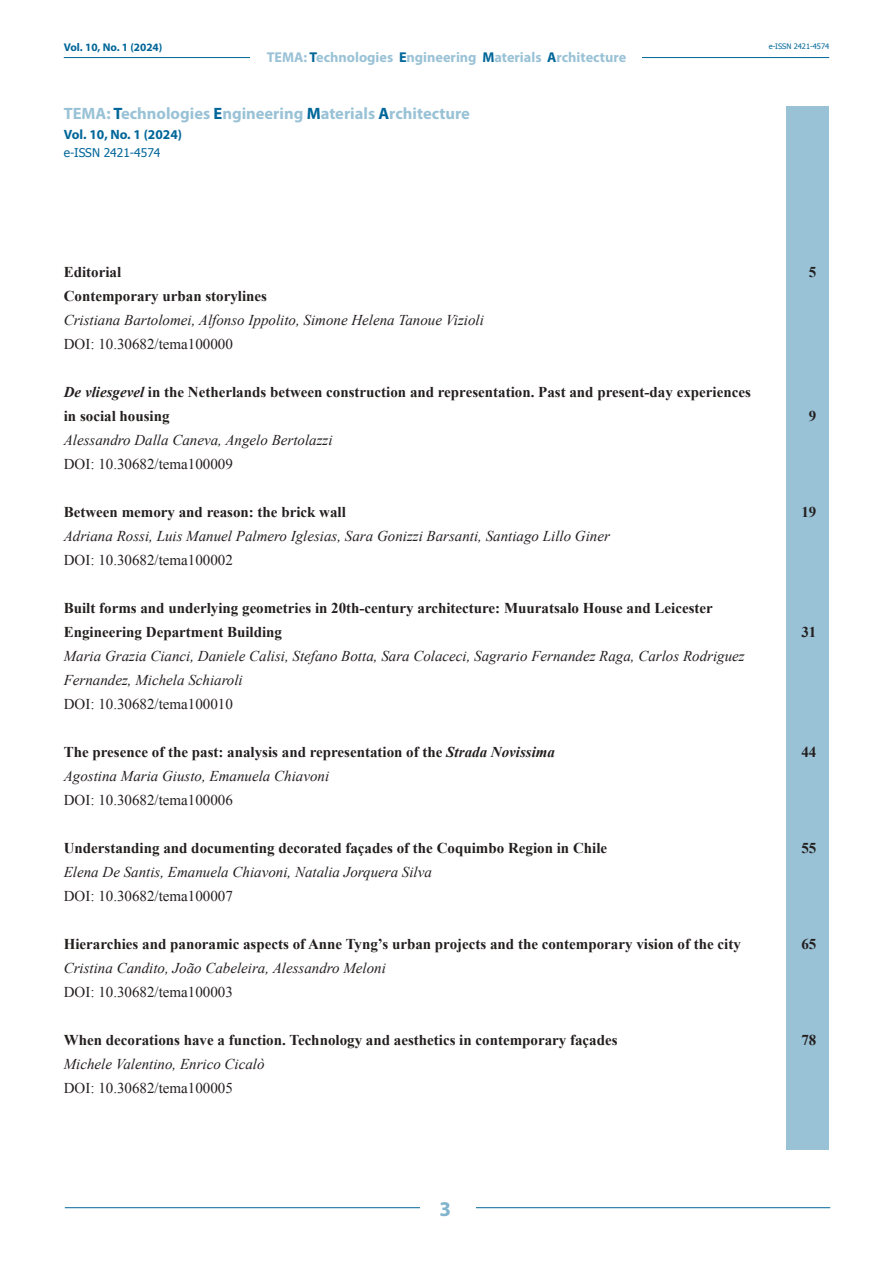
<style>
.page{position:relative;width:893px;height:1263px;background:#fff}
.page>*{position:absolute;margin:0;border:0;box-sizing:border-box;transform-origin:0 0}
.t1{font:700 21px "Myriad Pro";color:#80b3cc}
.t2{font:700 16.5px "Myriad Pro";color:#99c2d6}
.t3{font:700 15px/24px "Times New Roman";color:#241f1f}
.t4{font:italic 15px/24px "Times New Roman";color:#241f1f}
.t5{font:15px "Times New Roman";color:#241f1f}
.t6{font:700 14.25px "Myriad Pro";color:#99c2d6}
.t7{font:700 13.5px "Myriad Pro";color:#069}
.t8{font:12px "Tahoma";color:#069}
.t9{font:700 11.25px "Myriad Pro";color:#069}
.t10{font:7.5px "Tahoma";color:#069}
.s1{color:#069}
.s2{font-style:italic}
</style>
<div class="page">
<hr style="left:64px;top:57px;width:765px;height:1px;background:#069">
<div style="left:251px;top:48px;width:391px;height:17px;background:#fff"></div>
<hr style="left:65px;top:1207px;width:765px;height:1px;background:#069">
<div style="left:420px;top:1195px;width:55px;height:25px;background:#fff"></div>
<div style="left:787px;top:106px;width:42px;height:1044px;background:#99c2d6"></div>
<p class="t9" style="left:64px;top:40px;width:100px">Vol. 10, No. 1 (2024)</p>
<p class="t10" style="left:769px;top:41px;width:62px">e-ISSN 2421-4574</p>
<p class="t6" style="left:267px;top:48px;width:361px">TEMA: <span class="s1">T</span>echnologies <span class="s1">E</span>ngineering <span class="s1">M</span>aterials <span class="s1">A</span>rchitecture</p>
<p class="t2" style="left:64px;top:102px;width:408px">TEMA: <span class="s1">T</span>echnologies <span class="s1">E</span>ngineering <span class="s1">M</span>aterials <span class="s1">A</span>rchitecture</p>
<p class="t7" style="left:64px;top:126px;width:120px">Vol. 10, No. 1 (2024)</p>
<p class="t8" style="left:64px;top:145px;width:98px">e-ISSN 2421-4574</p>
<p class="t3" style="left:64px;top:260px;width:59px">Editorial</p>
<p class="t3" style="left:809px;top:260px;width:9px">5</p>
<p class="t3" style="left:64px;top:284px;width:205px">Contemporary urban storylines</p>
<p class="t4" style="left:64px;top:308px;width:422px">Cristiana Bartolomei, Alfonso Ippolito, Simone Helena Tanoue Vizioli</p>
<p class="t5" style="left:64px;top:334px;width:171px">DOI: 10.30682/tema100000</p>
<p class="t3" style="left:64px;top:380px;width:689px"><span class="s2">De vliesgevel</span> in the Netherlands between construction and representation. Past and present-day experiences in social housing</p>
<p class="t3" style="left:809px;top:404px;width:9px">9</p>
<p class="t4" style="left:64px;top:428px;width:270px">Alessandro Dalla Caneva, Angelo Bertolazzi</p>
<p class="t5" style="left:64px;top:454px;width:171px">DOI: 10.30682/tema100009</p>
<p class="t3" style="left:64px;top:500px;width:284px">Between memory and reason: the brick wall</p>
<p class="t3" style="left:801px;top:500px;width:16px">19</p>
<p class="t4" style="left:64px;top:524px;width:548px">Adriana Rossi, Luis Manuel Palmero Iglesias, Sara Gonizzi Barsanti, Santiago Lillo Giner</p>
<p class="t5" style="left:64px;top:550px;width:171px">DOI: 10.30682/tema100002</p>
<p class="t3" style="left:64px;top:596px;width:650px">Built forms and underlying geometries in 20th-century architecture: Muuratsalo House and Leicester<br>Engineering Department Building</p>
<p class="t3" style="left:801px;top:620px;width:16px">31</p>
<p class="t4" style="left:64px;top:644px;width:682px">Maria Grazia Cianci, Daniele Calisi, Stefano Botta, Sara Colaceci, Sagrario Fernandez Raga, Carlos Rodriguez<br>Fernandez, Michela Schiaroli</p>
<p class="t5" style="left:64px;top:694px;width:171px">DOI: 10.30682/tema100010</p>
<p class="t3" style="left:64px;top:740px;width:493px">The presence of the past: analysis and representation of the <span class="s2">Strada Novissima</span></p>
<p class="t3" style="left:801px;top:740px;width:16px">44</p>
<p class="t4" style="left:64px;top:764px;width:267px">Agostina Maria Giusto, Emanuela Chiavoni</p>
<p class="t5" style="left:64px;top:790px;width:171px">DOI: 10.30682/tema100006</p>
<p class="t3" style="left:64px;top:836px;width:545px">Understanding and documenting decorated façades of the Coquimbo Region in Chile</p>
<p class="t3" style="left:801px;top:836px;width:16px">55</p>
<p class="t4" style="left:64px;top:860px;width:370px">Elena De Santis, Emanuela Chiavoni, Natalia Jorquera Silva</p>
<p class="t5" style="left:64px;top:886px;width:171px">DOI: 10.30682/tema100007</p>
<p class="t3" style="left:64px;top:932px;width:679px">Hierarchies and panoramic aspects of Anne Tyng’s urban projects and the contemporary vision of the city</p>
<p class="t3" style="left:801px;top:932px;width:16px">65</p>
<p class="t4" style="left:64px;top:956px;width:324px">Cristina Candito, João Cabeleira, Alessandro Meloni</p>
<p class="t5" style="left:64px;top:982px;width:171px">DOI: 10.30682/tema100003</p>
<p class="t3" style="left:64px;top:1028px;width:555px">When decorations have a function. Technology and aesthetics in contemporary façades</p>
<p class="t3" style="left:801px;top:1028px;width:16px">78</p>
<p class="t4" style="left:64px;top:1052px;width:202px">Michele Valentino, Enrico Cicalò</p>
<p class="t5" style="left:64px;top:1078px;width:171px">DOI: 10.30682/tema100005</p>
<h1 class="t1" style="left:439px;top:1195px;width:13px">3</h1>
</div>
